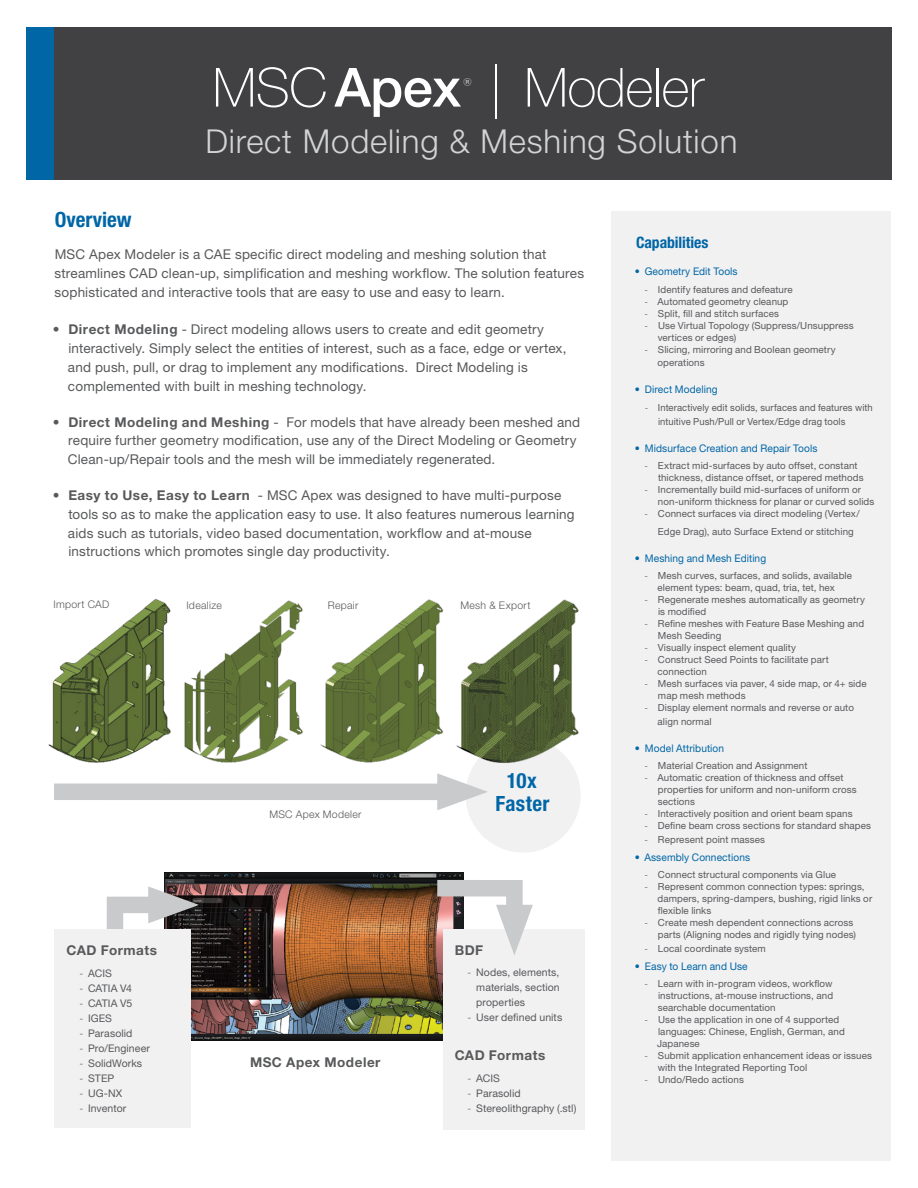
<style>
.page{position:relative;width:918px;height:1188px;background:#fff}
.page>*{position:absolute;margin:0;border:0;box-sizing:border-box;transform-origin:0 0}
.t1{font:100 54px "Helvetica Neue LT Pro";letter-spacing:-.01em;color:#fff}
.t2{font:300 33px "Helvetica Neue LT Pro";letter-spacing:.025em;color:#d1d3d4}
.t3{font:700 condensed 21px/22.5px "Helvetica Neue LT Pro";letter-spacing:.01em;color:#0066a6;text-align:center}
.t4{font:700 condensed 15.75px "Helvetica Neue LT Pro";letter-spacing:-.01em;color:#0066a6}
.t5{font:13.5px/18.8px "Helvetica Neue LT Pro";letter-spacing:.015em;color:#58595b}
.t6{font:700 13.5px "Helvetica Neue LT Pro";letter-spacing:.04em;color:#58595b}
.t7{font:10.5px/15px "Helvetica Neue LT Pro";letter-spacing:.005em;color:#58595b;text-align:justify}
.t8{font:10.5px "Helvetica Neue LT Pro";letter-spacing:.01em;color:#0066a6}
.t9{font:300 10.5px "Helvetica Neue LT Pro";letter-spacing:.03em;color:#58595b}
.t10{font:9.75px/12px "Helvetica Neue LT Pro";letter-spacing:.01em;color:#58595b}
.t11{font:8.1px "Koz Go Pr 6 N Regular 90 pv RKSJ H";color:#fff}
.s1{font-weight:500}
.s2{font-weight:200}
.s3{font-weight:700}
.s4{font-weight:300}
</style>
<div class="page">
<img style="left:164px;top:872px;width:280px;height:169px">
<div style="left:466px;top:738px;width:115px;height:115px;background:#f1f1f2;border-radius:50%"></div>
<div style="left:611px;top:211px;width:280px;height:950px;background:#f1f1f2"></div>
<img style="left:48px;top:598px;width:531px;height:166px">
<div style="left:54px;top:784px;width:404px;height:16px;background:#c9cacc"></div>
<svg style="left:437px;top:773px;width:51px;height:37px"></svg>
<svg style="left:98px;top:886px;width:101px;height:99px"></svg>
<div style="left:54px;top:930px;width:137px;height:198px;background:#f1f1f2"></div>
<div style="left:444px;top:929px;width:141px;height:200px;background:#f1f1f2"></div>
<svg style="left:421px;top:872px;width:112px;height:84px"></svg>
<div style="left:49px;top:27px;width:842px;height:152px;background:#414042"></div>
<div style="left:27px;top:27px;width:27px;height:152px;background:#0066a6"></div>
<h1 class="t1" style="left:213px;top:55px;width:493px">MSC<span class="s1">Apex</span> <span class="s2">|</span> Modeler</h1>
<p class="t11" style="left:463px;top:78px;width:10px">Ⓡ</p>
<h2 class="t2" style="left:205px;top:121px;width:534px">Direct Modeling &amp; Meshing Solution</h2>
<h3 class="t3" style="left:55px;top:209px;width:78px">Overview</h3>
<p class="t5" style="left:55px;top:245px;width:531px">MSC Apex Modeler is a CAE specific direct modeling and meshing solution that streamlines CAD clean-up, simplification and meshing workflow. The solution features sophisticated and interactive tools that are easy to use and easy to learn.</p>
<p class="t5" style="left:68px;top:320px;width:500px;text-indent:-15px"><span class="s3">• Direct Modeling</span> - Direct modeling allows users to create and edit geometry interactively. Simply select the entities of interest, such as a face, edge or vertex, and push, pull, or drag to implement any modifications. Direct Modeling is complemented with built in meshing technology.</p>
<h3 class="t5" style="left:68px;top:412px;width:514px;text-indent:-15px"><span class="s3">• Direct Modeling and Meshing</span> - For models that have already been meshed and require further geometry modification, use any of the Direct Modeling or Geometry<br>Clean-up/Repair tools and the mesh will be immediately regenerated.</h3>
<p class="t5" style="left:68px;top:486px;width:508px;text-indent:-15px"><span class="s3">• Easy to Use, Easy to Learn</span> - MSC Apex was designed to have multi-purpose tools so as to make the application easy to use. It also features numerous learning aids such as tutorials, video based documentation, workflow and at-mouse instructions which promotes single day productivity.</p>
<p class="t9" style="left:53px;top:598px;width:57px">Import CAD</p>
<p class="t9" style="left:186px;top:599px;width:37px">Idealize</p>
<p class="t9" style="left:328px;top:599px;width:32px">Repair</p>
<p class="t9" style="left:460px;top:599px;width:72px">Mesh &amp; Export</p>
<h3 class="t6" style="left:67px;top:942px;width:92px">CAD Formats</h3>
<p class="t7" style="left:80px;top:965px;width:34px"><span class="s4">-</span> ACIS</p>
<p class="t7" style="left:80px;top:980px;width:54px"><span class="s4">-</span> CATIA V4</p>
<p class="t7" style="left:80px;top:995px;width:54px"><span class="s4">-</span> CATIA V5</p>
<p class="t7" style="left:80px;top:1010px;width:34px"><span class="s4">-</span> IGES</p>
<p class="t7" style="left:80px;top:1025px;width:54px"><span class="s4">-</span> Parasolid</p>
<p class="t7" style="left:80px;top:1040px;width:72px"><span class="s4">-</span> Pro/Engineer</p>
<p class="t7" style="left:80px;top:1055px;width:64px"><span class="s4">-</span> SolidWorks</p>
<p class="t7" style="left:80px;top:1070px;width:36px"><span class="s4">-</span> STEP</p>
<p class="t7" style="left:80px;top:1085px;width:44px"><span class="s4">-</span> UG-NX</p>
<p class="t7" style="left:80px;top:1100px;width:48px"><span class="s4">-</span> Inventor</p>
<p class="t9" style="left:269px;top:808px;width:94px">MSC Apex Modeler</p>
<h3 class="t6" style="left:250px;top:1054px;width:132px">MSC Apex Modeler</h3>
<h3 class="t3" style="left:495px;top:770px;width:56px">10x<br>Faster</h3>
<h3 class="t6" style="left:455px;top:941px;width:30px">BDF</h3>
<p class="t7" style="left:476px;top:965px;width:85px;text-indent:-9px"><span class="s4">-</span> Nodes, elements, materials, section properties</p>
<p class="t7" style="left:468px;top:1010px;width:96px"><span class="s4">-</span> User defined units</p>
<h3 class="t6" style="left:455px;top:1047px;width:92px">CAD Formats</h3>
<p class="t7" style="left:468px;top:1071px;width:34px"><span class="s4">-</span> ACIS</p>
<p class="t7" style="left:468px;top:1086px;width:54px"><span class="s4">-</span> Parasolid</p>
<p class="t7" style="left:468px;top:1101px;width:110px"><span class="s4">-</span> Stereolithgraphy (.stl)</p>
<h3 class="t4" style="left:636px;top:233px;width:74px">Capabilities</h3>
<p class="t8" style="left:635px;top:265px;width:104px"><span class="s4">•</span> Geometry Edit Tools</p>
<p class="t10" style="left:645px;top:283px;width:150px"><span class="s4">-</span> Identify features and defeature</p>
<p class="t10" style="left:645px;top:295px;width:145px"><span class="s4">-</span> Automated geometry cleanup</p>
<p class="t10" style="left:645px;top:307px;width:136px"><span class="s4">-</span> Split, fill and stitch surfaces</p>
<p class="t10" style="left:658px;top:319px;width:198px;text-indent:-13px"><span class="s4">-</span> Use Virtual Topology (Suppress/Unsuppress vertices or edges)</p>
<p class="t10" style="left:658px;top:342px;width:180px;line-height:13.8px;text-indent:-13px"><span class="s4">-</span> Slicing, mirroring and Boolean geometry operations</p>
<p class="t8" style="left:635px;top:383px;width:84px"><span class="s4">•</span> Direct Modeling</p>
<p class="t10" style="left:658px;top:400px;width:216px;line-height:13.8px;text-indent:-13px"><span class="s4">-</span> Interactively edit solids, surfaces and features with intuitive Push/Pull or Vertex/Edge drag tools</p>
<p class="t8" style="left:635px;top:441px;width:184px"><span class="s4">•</span> Midsurface Creation and Repair Tools</p>
<p class="t10" style="left:658px;top:459px;width:207px;text-indent:-13px"><span class="s4">-</span> Extract mid-surfaces by auto offset, constant thickness, distance offset, or tapered methods</p>
<p class="t10" style="left:658px;top:483px;width:218px;text-indent:-13px"><span class="s4">-</span> Incrementally build mid-surfaces of uniform or non-uniform thickness for planar or curved solids</p>
<p class="t10" style="left:658px;top:504px;width:203px;line-height:18px;text-indent:-13px"><span class="s4">-</span> Connect surfaces via direct modeling (Vertex/<br>Edge Drag), auto Surface Extend or stitching</p>
<p class="t8" style="left:635px;top:552px;width:133px"><span class="s4">•</span> Meshing and Mesh Editing</p>
<p class="t10" style="left:645px;top:570px;width:209px;text-align:center"><span class="s4">-</span> Mesh curves, surfaces, and solids, available element types: beam, quad, tria, tet, hex</p>
<p class="t10" style="left:658px;top:594px;width:208px;text-indent:-14px"><span class="s4">-</span> Regenerate meshes automatically as geometry is modified</p>
<p class="t10" style="left:658px;top:618px;width:208px;text-indent:-13px"><span class="s4">-</span> Refine meshes with Feature Base Meshing and<br>Mesh Seeding</p>
<p class="t10" style="left:645px;top:642px;width:153px"><span class="s4">-</span> Visually inspect element quality</p>
<p class="t10" style="left:658px;top:654px;width:173px;text-indent:-13px"><span class="s4">-</span> Construct Seed Points to facilitate part connection</p>
<p class="t10" style="left:658px;top:678px;width:210px;text-indent:-13px"><span class="s4">-</span> Mesh surfaces via paver, 4 side map, or 4+ side map mesh methods</p>
<p class="t10" style="left:658px;top:701px;width:198px;line-height:13.5px;text-indent:-13px"><span class="s4">-</span> Display element normals and reverse or auto align normal</p>
<p class="t8" style="left:635px;top:742px;width:91px"><span class="s4">•</span> Model Attribution</p>
<p class="t10" style="left:645px;top:760px;width:165px"><span class="s4">-</span> Material Creation and Assignment</p>
<p class="t10" style="left:658px;top:772px;width:200px;text-indent:-13px"><span class="s4">-</span> Automatic creation of thickness and offset properties for uniform and non-uniform cross sections</p>
<p class="t10" style="left:645px;top:808px;width:210px"><span class="s4">-</span> Interactively position and orient beam spans</p>
<p class="t10" style="left:645px;top:820px;width:228px"><span class="s4">-</span> Define beam cross sections for standard shapes</p>
<p class="t10" style="left:645px;top:833px;width:122px"><span class="s4">-</span> Represent point masses</p>
<p class="t8" style="left:635px;top:851px;width:117px"><span class="s4">•</span> Assembly Connections</p>
<p class="t10" style="left:645px;top:869px;width:193px"><span class="s4">-</span> Connect structural components via Glue</p>
<p class="t10" style="left:658px;top:881px;width:216px;text-indent:-13px"><span class="s4">-</span> Represent common connection types: springs, dampers, spring-dampers, bushing, rigid links or flexible links</p>
<p class="t10" style="left:645px;top:917px;width:213px;text-align:right"><span class="s4">-</span> Create mesh dependent connections across parts (Aligning nodes and rigidly tying nodes)</p>
<p class="t10" style="left:645px;top:942px;width:123px"><span class="s4">-</span> Local coordinate system</p>
<p class="t8" style="left:635px;top:960px;width:114px"><span class="s4">•</span> Easy to Learn and Use</p>
<p class="t10" style="left:658px;top:977px;width:177px;text-align:justify;text-indent:-13px"><span class="s4">-</span> Learn with in-program videos, workflow instructions, at-mouse instructions, and searchable documentation</p>
<p class="t10" style="left:657px;top:1013px;width:189px;text-indent:-12px"><span class="s4">-</span> Use the application in one of 4 supported languages: Chinese, English, German, and<br>Japanese</p>
<p class="t10" style="left:658px;top:1049px;width:216px;text-indent:-13px"><span class="s4">-</span> Submit application enhancement ideas or issues with the Integrated Reporting Tool</p>
<p class="t10" style="left:645px;top:1073px;width:101px"><span class="s4">-</span> Undo/Redo actions</p>
</div>
